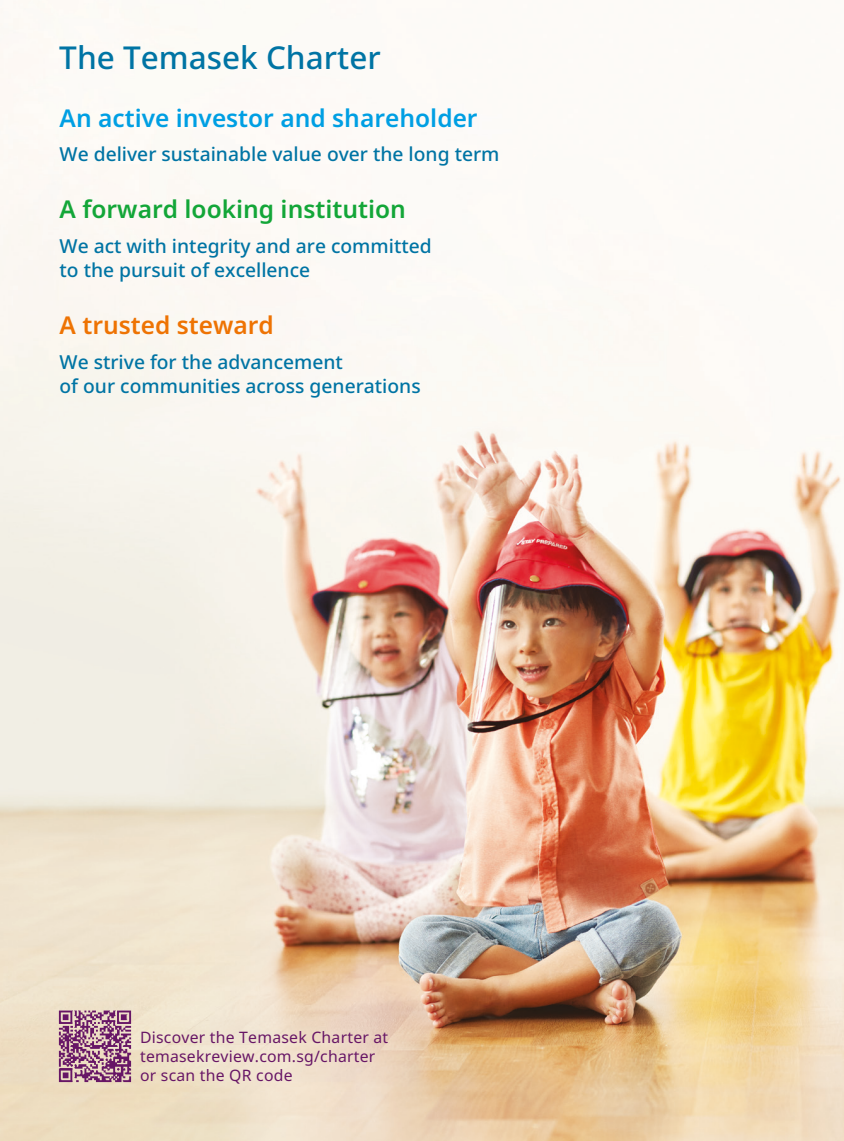
<style>
.page{position:relative;width:844px;height:1141px;background:#fff}
.page>*{position:absolute;margin:0;border:0;box-sizing:border-box;transform-origin:0 0}
.Page_Title{font:500 31.5px "Noto Sans";color:#0074a4}
.Charter-Heading-Left{font:600 24.5px "Noto Sans";color:#009fe3}
.Charter-Heading-Left-2{font:600 24.5px "Noto Sans";color:#13a638}
.Charter-Heading-Left-3{font:600 24.5px "Noto Sans";color:#ee7303}
.Charter-Text-Left{font:500 19.25px/24.5px "Noto Sans";color:#0074a4}
.QR-Code-text-left{font:15.75px/19.2px "Noto Sans";letter-spacing:.015em;color:#671666}
</style>
<div class="page">
<img style="left:0;top:0;width:843px;height:1141px">
<img style="left:58px;top:1009px;width:74px;height:75px">
<p class="Page_Title" style="left:59px;top:36px;width:323px">The Temasek Charter</p>
<p class="Charter-Heading-Left" style="left:60px;top:100px;width:419px">An active investor and shareholder</p>
<p class="Charter-Text-Left" style="left:60px;top:142px;width:441px">We deliver sustainable value over the long term</p>
<p class="Charter-Heading-Left-2" style="left:60px;top:192px;width:348px">A forward looking institution</p>
<p class="Charter-Text-Left" style="left:60px;top:234px;width:373px">We act with integrity and are committed to the pursuit of excellence</p>
<p class="Charter-Heading-Left-3" style="left:60px;top:308px;width:216px">A trusted steward</p>
<p class="Charter-Text-Left" style="left:60px;top:350px;width:362px">We strive for the advancement<br>of our communities across generations</p>
<p class="QR-Code-text-left" style="left:140px;top:1028px;width:250px">Discover the Temasek Charter at temasekreview.com.sg/charter or scan the QR code</p>
</div>
